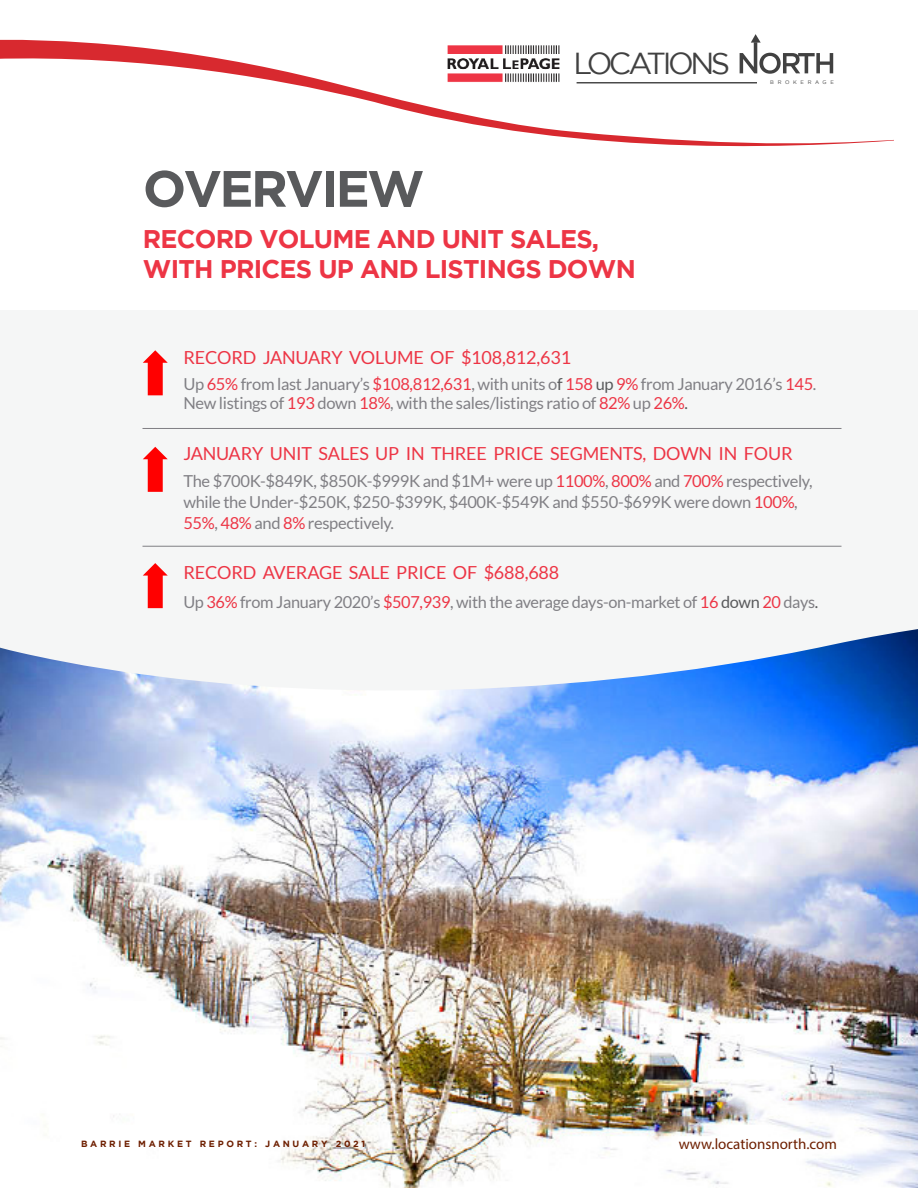
<style>
.page{position:relative;width:918px;height:1188px;background:#fff}
.page>*{position:absolute;margin:0;border:0;box-sizing:border-box;transform-origin:0 0}
.t1{font:700 51px "Gotham";letter-spacing:-.05em;color:#595a5c}
.t2{font:30.3px "Gotham";letter-spacing:-.115em;color:#414141}
.t3{font:700 25.5px/30.6px "Gotham";letter-spacing:-.03em;color:#ed3545}
.t4{font:18px "Lato";letter-spacing:-.01em;color:#ed3545}
.t5{font:16.5px/21px "Lato";letter-spacing:-.02em;color:#807f84}
.t6{font:15px "Myriad Pro";color:#6e1f00}
.t7{font:700 9px "Gotham";letter-spacing:.3em;color:#6e1f00}
.t8{font:5.25px "Gotham";letter-spacing:.7em;color:#414141}
.s1{color:#ed3545}
.s2{color:#595a5c}
</style>
<div class="page">
<img style="left:0;top:706px;width:918px;height:482px">
<div style="left:0;top:310px;width:918px;height:294px;background:#f5f6f6"></div>
<svg style="left:0;top:608px;width:918px;height:98px;fill:#f5f6f6"></svg>
<hr style="left:142px;top:546px;width:700px;height:1px;background:#807f84">
<hr style="left:142px;top:428px;width:700px;height:1px;background:#807f84">
<svg style="left:143px;top:563px;width:25px;height:45px"></svg>
<svg style="left:143px;top:447px;width:25px;height:45px"></svg>
<svg style="left:143px;top:350px;width:25px;height:45px"></svg>
<svg style="left:0;top:37px;width:894px;height:110px"></svg>
<h2 class="t2" style="left:573px;top:46px;width:158px">LOCATIONS</h2>
<p class="t1" style="left:143px;top:159px;width:283px">OVERVIEW</p>
<p class="t3" style="left:143px;top:223px;width:495px">RECORD VOLUME AND UNIT SALES,<br>WITH PRICES UP AND LISTINGS DOWN</p>
<p class="t8" style="left:770px;top:80px;width:65px">BROKERAGE</p>
<p class="t4" style="left:183px;top:347px;width:389px">RECORD JANUARY VOLUME OF $108,812,631</p>
<p class="t5" style="left:183px;top:374px;width:635px;line-height:19.8px">Up <span class="s1">65%</span> from last January’s <span class="s1">$108,812,631</span>, with units o<span class="s2">f</span> <span class="s1">158</span> <span class="s2">up</span> <span class="s1">9%</span> from January 2016’s <span class="s1">145</span>.<br>New listings of <span class="s1">193</span> down <span class="s1">18%</span>, with the sales/listings ratio of <span class="s1">82%</span> up <span class="s1">26%</span><span class="s2">.</span></p>
<p class="t4" style="left:183px;top:444px;width:611px">JANUARY UNIT SALES UP IN THREE PRICE SEGMENTS, DOWN IN FOUR</p>
<p class="t5" style="left:183px;top:471px;width:631px">The $700K-$849K, $850K-$999K and $1M+ were up <span class="s1">1100%</span>, <span class="s1">800%</span> and <span class="s1">700%</span> respectively, while the Under-$250K, $250-$399K, $400K-$549K and $550-$699K were down <span class="s1">100%</span>,<br><span class="s1">55%</span>, <span class="s1">48%</span> and <span class="s1">8%</span> respectively.</p>
<p class="t4" style="left:183px;top:563px;width:377px">RECORD AVERAGE SALE PRICE OF $688,688</p>
<p class="t5" style="left:183px;top:591px;width:636px">Up <span class="s1">36%</span> from January 2020’s <span class="s1">$507,939</span>, with the average days-on-market of <span class="s1">16</span> <span class="s2">down</span> <span class="s1">20</span> days<span class="s2">.</span></p>
<p class="t7" style="left:81px;top:1139px;width:286px">BARRIE MARKET REPORT: JANUARY 2021</p>
<p class="t6" style="left:679px;top:1134px;width:160px">www.locationsnorth.com</p>
</div>
